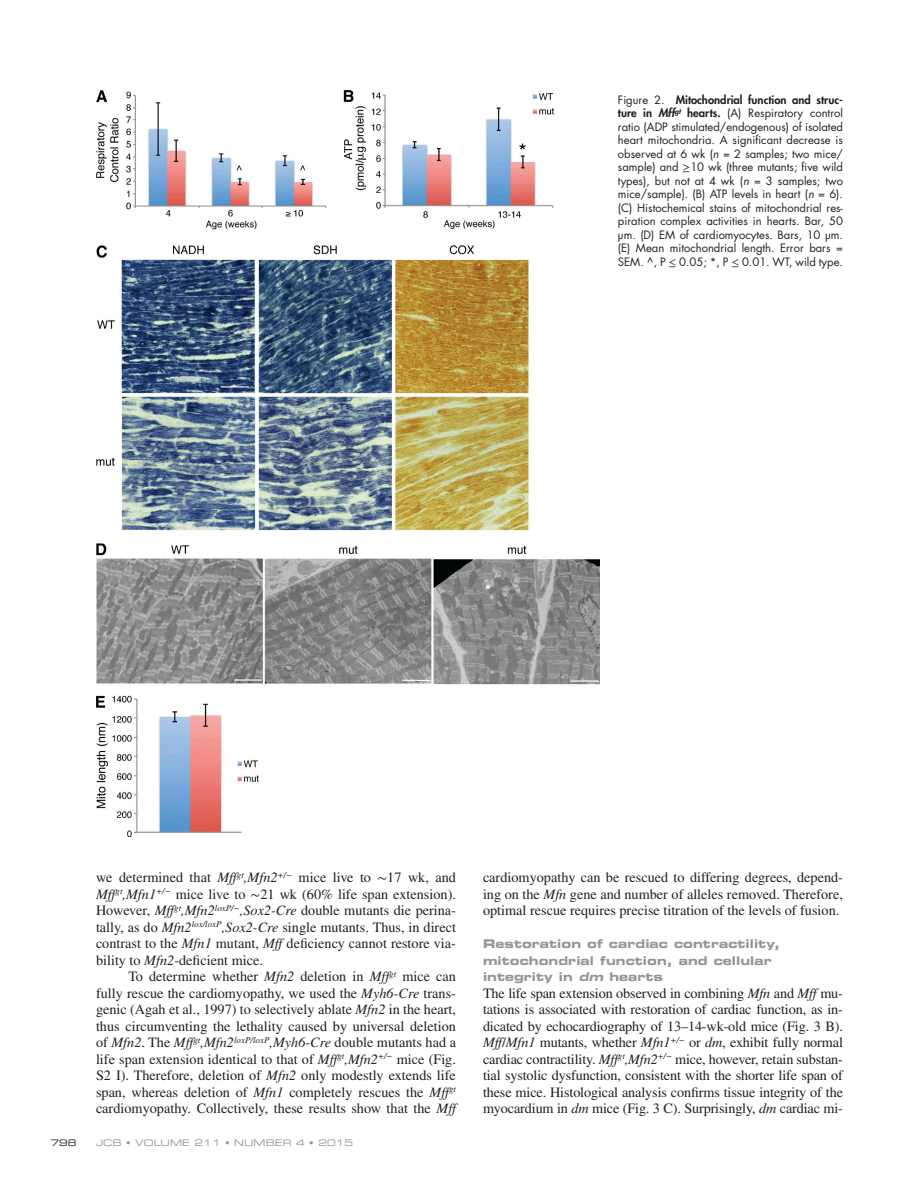
<style>
.page{position:relative;width:918px;height:1188px;background:#fff}
.page>*{position:absolute;margin:0;border:0;box-sizing:border-box;transform-origin:0 0}
.Para_Text{font:14.25px/16.5px "Times LT Std";color:#231f20;text-align:justify}
.Flush_Left{font:14.25px/16.5px "Times LT Std";letter-spacing:-.01em;color:#231f20;text-align:justify}
.S2{font:12px/16.5px "Eurostile LT Std Bold Ex 2";letter-spacing:.005em;color:#939598}
.fig_p{font:11.25px/13.5px "Futura Std";color:#231f20;text-align:justify}
.t1{font:9px "Eurostile LT Std Ex 2";letter-spacing:.01em;color:#939598}
.pageFolio{font:9px "Eurostile LT Std Ex 2";color:#231f20}
.s1{font-weight:800}
.s2{font-weight:800;font-style:italic}
.s3{font-style:italic}
.s4{font-family:"STIX General"}
</style>
<div class="page">
<img style="left:96px;top:90px;width:504px;height:747px">
<p class="fig_p" style="left:618px;top:93px;width:227px">Figure 2. <span class="s1">Mitochondrial function and struc&shy;ture in</span> <span class="s2">Mff</span><sup>gt</sup> <span class="s1">hearts.</span> (A) Respiratory control ratio (ADP stimulated/endogenous) of isolated heart mitochondria. A significant decrease is observed at 6 wk (<span class="s3">n</span> = 2 samples; two mice/ sample) and <span class="s4">≥</span>10 wk (three mutants; five wild types), but not at 4 wk (<span class="s3">n</span> = 3 samples; two mice/sample). (B) ATP levels in heart (<span class="s3">n</span> = 6). (C) Histochemical stains of mitochondrial res&shy;piration complex activities in hearts. Bar, 50 µm. (D) EM of cardiomyocytes. Bars, 10 µm. (E) Mean mitochondrial length. Error bars = SEM. ^, P <span class="s4">≤</span> 0.05; *, P <span class="s4">≤</span> 0.01. WT, wild type.</p>
<p class="Para_Text" style="left:96px;top:869px;width:362px">we determined that <span class="s3">Mff</span><sup>gt</sup><span class="s3">,Mfn2</span><sup>+/</sup><sup>−</sup> mice live to <span class="s4">∼</span>17 wk, and <span class="s3">Mff</span><sup>gt</sup><span class="s3">,Mfn1</span><sup>+/</sup><sup>−</sup> mice live to <span class="s4">∼</span>21 wk (60% life span extension).<br>However, <span class="s3">Mff</span><sup>gt</sup><span class="s3">,Mfn2</span><sup>loxP/</sup><sup>−</sup><span class="s3">,Sox2-Cre</span> double mutants die perina&shy;tally, as do <span class="s3">Mfn2</span><sup>lox/loxP</sup><span class="s3">,Sox2-Cre</span> single mutants. Thus, in direct contrast to the <span class="s3">Mfn1</span> mutant, <span class="s3">Mff</span> deficiency cannot restore via&shy;bility to <span class="s3">Mfn2</span>-deficient mice.</p>
<p class="Para_Text" style="left:96px;top:968px;width:362px;text-indent:32px">To determine whether <span class="s3">Mfn2</span> deletion in <span class="s3">Mff</span><sup>gt</sup> mice can fully rescue the cardiomyopathy, we used the <span class="s3">Myh6-Cre</span> trans&shy;genic (Agah et al., 1997) to selectively ablate <span class="s3">Mfn2</span> in the heart, thus circumventing the lethality caused by universal deletion of <span class="s3">Mfn2</span>. The <span class="s3">Mff</span><sup>gt</sup><span class="s3">,Mfn2</span><sup>loxP/loxP</sup><span class="s3">,Myh6-Cre</span> double mutants had a life span extension identical to that of <span class="s3">Mff</span><sup>gt</sup><span class="s3">,Mfn2</span><sup>+/</sup><sup>−</sup> mice (Fig.<br>S2 I). Therefore, deletion of <span class="s3">Mfn2</span> only modestly extends life span, whereas deletion of <span class="s3">Mfn1</span> completely rescues the <span class="s3">Mff</span><sup>gt </sup>cardiomyopathy. Collectively, these results show that the <span class="s3">Mff</span></p>
<p class="pageFolio" style="left:50px;top:1136px;width:28px">798</p>
<p class="t1" style="left:96px;top:1136px;width:259px">JCB • VOLUME 211 • NUMBER 4 • 2015</p>
<p class="Para_Text" style="left:483px;top:869px;width:361px">cardiomyopathy can be rescued to differing degrees, depend&shy;ing on the <span class="s3">Mfn</span> gene and number of alleles removed. Therefore, optimal rescue requires precise titration of the levels of fusion.</p>
<p class="S2" style="left:483px;top:935px;width:299px">Restoration of cardiac contractility, mitochondrial function, and cellular integrity in <span class="s3">dm</span> hearts</p>
<p class="Flush_Left" style="left:483px;top:984px;width:362px">The life span extension observed in combining <span class="s3">Mfn</span> and <span class="s3">Mff</span> mu&shy;tations is associated with restoration of cardiac function, as in&shy;dicated by echocardiography of 13–14-wk-old mice (Fig. 3 B).<br><span class="s3">Mff</span>/<span class="s3">Mfn1</span> mutants, whether <span class="s3">Mfn1</span><sup>+/</sup><sup>−</sup> or <span class="s3">dm</span>, exhibit fully normal cardiac contractility. <span class="s3">Mff</span><sup>gt</sup><span class="s3">,Mfn2</span><sup>+/</sup><sup>−</sup> mice, however, retain substan&shy;tial systolic dysfunction, consistent with the shorter life span of these mice. Histological analysis confirms tissue integrity of the myocardium in <span class="s3">dm</span> mice (Fig. 3 C). Surprisingly, <span class="s3">dm</span> cardiac mi-</p>
</div>
